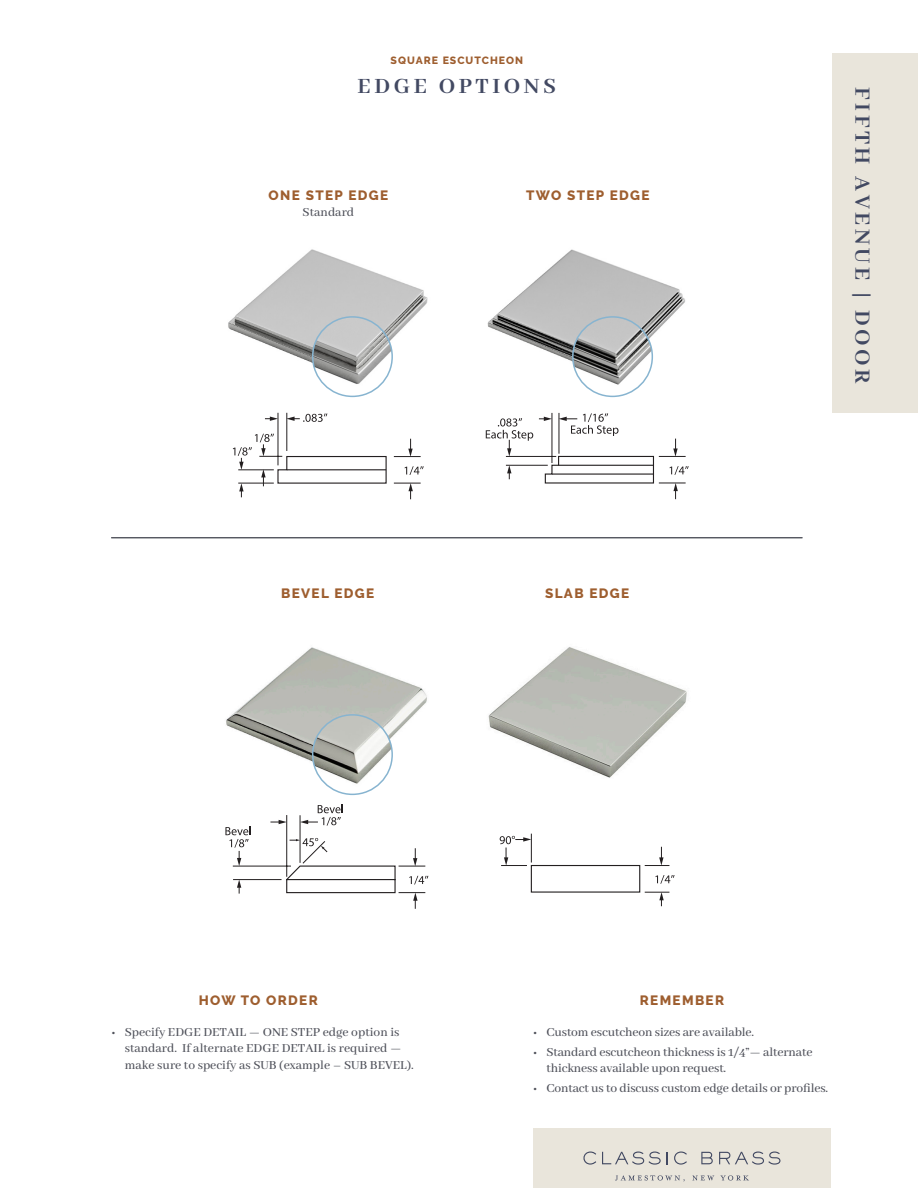
<style>
.page{position:relative;width:918px;height:1188px;background:#fff}
.page>*{position:absolute;margin:0;border:0;box-sizing:border-box;transform-origin:0 0}
.t1{font:700 24px "Abhaya Libre";letter-spacing:.15em;color:#424962}
.t2{font:500 13.5px/16.5px "Abhaya Libre";letter-spacing:-.01em;color:#4e5059}
.Subheads__Rust-Color{font:800 13.5px "Raleway";letter-spacing:.1em;color:#9e5e2f}
.t3{font:800 10.5px "Raleway";letter-spacing:.1em;color:#9e5e2f}
</style>
<div class="page">
<svg style="left:237px;top:880px;width:4px;height:14px"></svg>
<svg style="left:225px;top:827px;width:26px;height:39px"></svg>
<hr style="left:233px;top:879px;width:49px;height:1px;background:#231f20">
<hr style="left:233px;top:866px;width:58px;height:1px;background:#231f20">
<hr style="left:286px;top:815px;width:1px;height:62px;background:#231f20">
<hr style="left:300px;top:815px;width:1px;height:48px;background:#231f20">
<svg style="left:270px;top:820px;width:17px;height:4px"></svg>
<svg style="left:300px;top:805px;width:43px;height:21px"></svg>
<svg style="left:286px;top:838px;width:142px;height:71px"></svg>
<div style="left:533px;top:1128px;width:298px;height:60px;background:#e9e5db"></div>
<svg style="left:583px;top:1152px;width:13px;height:13px"></svg>
<svg style="left:602px;top:1152px;width:59px;height:13px"></svg>
<svg style="left:667px;top:1152px;width:1px;height:12px"></svg>
<svg style="left:674px;top:1152px;width:13px;height:13px"></svg>
<svg style="left:701px;top:1152px;width:12px;height:12px"></svg>
<svg style="left:719px;top:1152px;width:61px;height:13px"></svg>
<svg style="left:692px;top:1176px;width:22px;height:5px"></svg>
<svg style="left:720px;top:1175px;width:29px;height:6px"></svg>
<svg style="left:615px;top:1175px;width:70px;height:7px"></svg>
<hr style="left:111px;top:537px;width:691px;height:1px;background:#4e5059">
<div style="left:832px;top:53px;width:86px;height:360px;background:#e9e5db"></div>
<img style="left:228px;top:249px;width:200px;height:139px">
<svg style="left:405px;top:466px;width:19px;height:9px"></svg>
<svg style="left:394px;top:439px;width:27px;height:18px"></svg>
<svg style="left:394px;top:483px;width:27px;height:16px"></svg>
<hr style="left:278px;top:413px;width:1px;height:52px;background:#231f20">
<hr style="left:286px;top:413px;width:1px;height:38px;background:#231f20">
<svg style="left:286px;top:414px;width:41px;height:8px"></svg>
<svg style="left:265px;top:417px;width:13px;height:4px"></svg>
<svg style="left:233px;top:434px;width:154px;height:63px"></svg>
<hr style="left:238px;top:483px;width:36px;height:1px;background:#231f20">
<svg style="left:507px;top:466px;width:4px;height:13px"></svg>
<svg style="left:486px;top:418px;width:47px;height:38px"></svg>
<hr style="left:506px;top:465px;width:42px;height:1px;background:#231f20">
<hr style="left:506px;top:456px;width:50px;height:1px;background:#231f20">
<svg style="left:539px;top:413px;width:150px;height:86px"></svg>
<img style="left:487px;top:249px;width:198px;height:142px">
<svg style="left:500px;top:834px;width:32px;height:32px"></svg>
<svg style="left:655px;top:875px;width:20px;height:9px"></svg>
<svg style="left:645px;top:847px;width:24px;height:19px"></svg>
<svg style="left:645px;top:892px;width:24px;height:14px"></svg>
<div style="left:531px;top:865px;width:109px;height:28px;border:1px solid #231f20"></div>
<img style="left:488px;top:647px;width:199px;height:131px">
<img style="left:226px;top:647px;width:201px;height:141px">
<img style="left:573px;top:317px;width:79px;height:79px;border-radius:40px">
<div style="left:572px;top:316px;width:81px;height:81px;border:2px solid #87b4d0;border-radius:50%"></div>
<img style="left:313px;top:317px;width:79px;height:79px;border-radius:40px">
<div style="left:312px;top:316px;width:81px;height:81px;border:2px solid #87b4d0;border-radius:50%"></div>
<img style="left:313px;top:715px;width:79px;height:79px;border-radius:40px">
<div style="left:312px;top:714px;width:81px;height:81px;border:2px solid #87b4d0;border-radius:50%"></div>
<p class="t3" style="left:391px;top:54px;width:134px">SQUARE ESCUTCHEON</p>
<p class="t1" style="left:358px;top:73px;width:200px">EDGE OPTIONS</p>
<p class="Subheads__Rust-Color" style="left:269px;top:187px;width:121px">ONE STEP EDGE</p>
<p class="Subheads__Rust-Color" style="left:526px;top:187px;width:125px">TWO STEP EDGE</p>
<p class="t2" style="left:303px;top:204px;width:53px">Standard</p>
<p class="Subheads__Rust-Color" style="left:281px;top:585px;width:95px">BEVEL EDGE</p>
<p class="Subheads__Rust-Color" style="left:545px;top:585px;width:86px">SLAB EDGE</p>
<p class="t1" style="left:875px;top:87px;width:298px;rotate:90deg">FIFTH AVENUE | DOOR</p>
<p class="Subheads__Rust-Color" style="left:199px;top:993px;width:120px">HOW TO ORDER</p>
<p class="Subheads__Rust-Color" style="left:640px;top:993px;width:86px">REMEMBER</p>
<p class="t2" style="left:125px;top:1024px;width:291px;text-indent:-14px">• Specify EDGE DETAIL — ONE STEP edge option is standard. If alternate EDGE DETAIL is required — make sure to specify as SUB (example – SUB BEVEL).</p>
<p class="t2" style="left:533px;top:1024px;width:223px">• Custom escutcheon sizes are available.</p>
<p class="t2" style="left:546px;top:1044px;width:268px;text-indent:-14px">• Standard escutcheon thickness is 1/4”— alternate thickness available upon request.</p>
<p class="t2" style="left:533px;top:1080px;width:297px">• Contact us to discuss custom edge details or profiles.</p>
</div>
